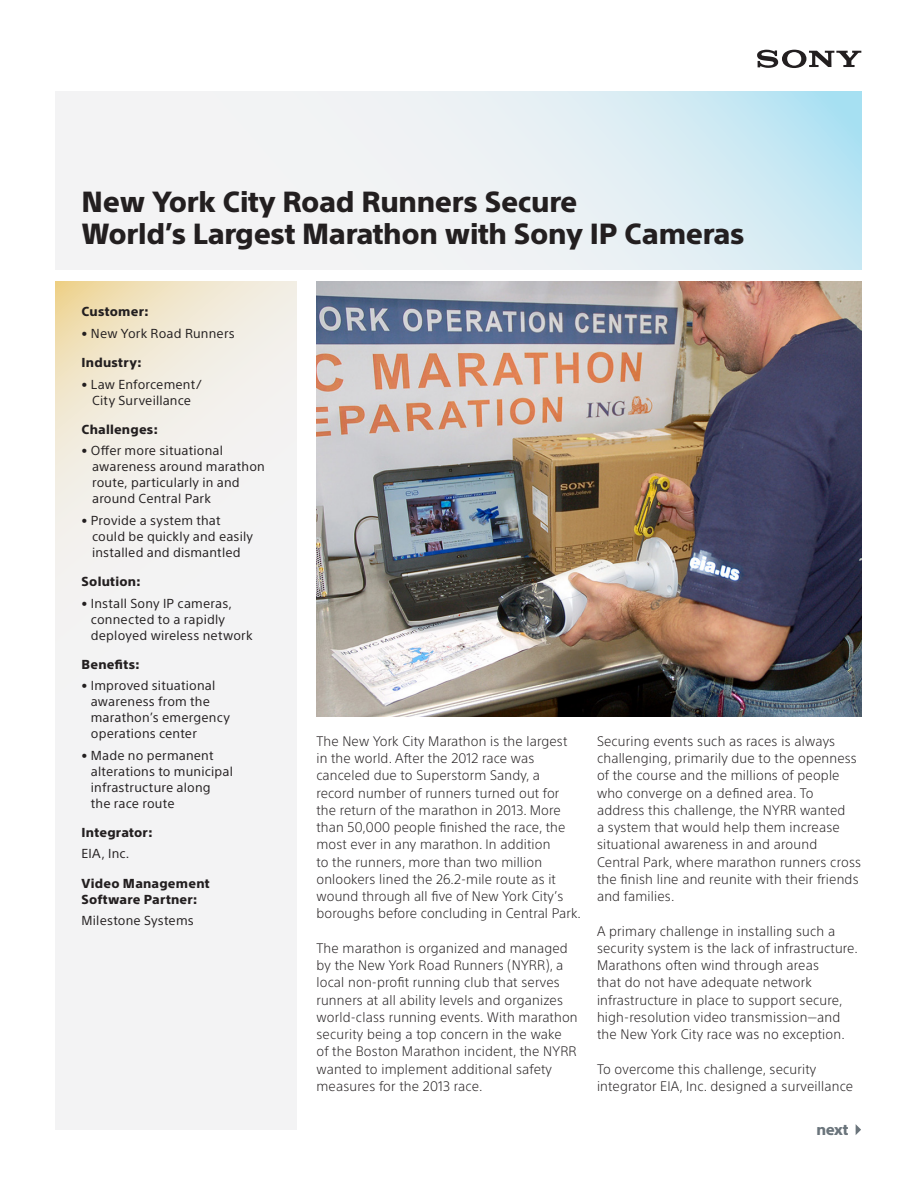
<style>
.page{position:relative;width:918px;height:1188px;background:#fff}
.page>*{position:absolute;margin:0;border:0;box-sizing:border-box;transform-origin:0 0}
.Normal__Web{font:800 28.5px/31.5px "SST Pro";letter-spacing:-.01em;color:#231f20}
.Normal__Web-2{font:800 15px "SST Pro";color:#6a747b}
.Subheads{font:300 13.5px/17.2px "SST Pro";letter-spacing:.015em;color:#231f20}
.Subheads-2{font:12.75px/15.9px "SST Pro";letter-spacing:.015em;color:#231f20}
.Subheads-3{font:800 12.75px/16px "SST Pro";letter-spacing:.015em;color:#231f20}
</style>
<div class="page">
<svg style="left:55px;top:91px;width:806px;height:179px"></svg>
<svg style="left:757px;top:50px;width:104px;height:18px"></svg>
<svg style="left:55px;top:281px;width:242px;height:421px"></svg>
<div style="left:55px;top:702px;width:242px;height:428px;background:#f3f3f4"></div>
<svg style="left:856px;top:1124px;width:5px;height:11px"></svg>
<img style="left:316px;top:281px;width:545px;height:435px">
<p class="Normal__Web" style="left:82px;top:186px;width:664px">New York City Road Runners Secure<br>World’s Largest Marathon with Sony IP Cameras</p>
<p class="Subheads-3" style="left:82px;top:304px;width:69px">Customer:</p>
<p class="Subheads-2" style="left:82px;top:325px;width:155px">• New York Road Runners</p>
<p class="Subheads-3" style="left:82px;top:355px;width:62px">Industry:</p>
<p class="Subheads-2" style="left:82px;top:376px;width:122px;text-align:center">• Law Enforcement/<br>City Surveillance</p>
<p class="Subheads-3" style="left:82px;top:421px;width:78px">Challenges:</p>
<p class="Subheads-2" style="left:92px;top:443px;width:174px;text-indent:-10px">• Offer more situational awareness around marathon route, particularly in and around Central Park</p>
<p class="Subheads-2" style="left:92px;top:512px;width:163px;text-indent:-10px">• Provide a system that could be quickly and easily installed and dismantled</p>
<p class="Subheads-3" style="left:82px;top:574px;width:61px">Solution:</p>
<p class="Subheads-2" style="left:91px;top:595px;width:163px;text-indent:-9px">• Install Sony IP cameras, connected to a rapidly deployed wireless network</p>
<p class="Subheads-3" style="left:82px;top:656px;width:60px">Benefits:</p>
<p class="Subheads-2" style="left:91px;top:678px;width:141px;text-indent:-9px">• Improved situational awareness from the marathon’s emergency operations center</p>
<p class="Subheads-2" style="left:91px;top:747px;width:144px;text-indent:-9px">• Made no permanent alterations to municipal infrastructure along the race route</p>
<p class="Subheads-3" style="left:82px;top:824px;width:73px">Integrator:</p>
<p class="Subheads-2" style="left:82px;top:846px;width:49px">EIA, Inc.</p>
<p class="Subheads-3" style="left:82px;top:875px;width:130px">Video Management<br>Software Partner:</p>
<p class="Subheads-2" style="left:82px;top:913px;width:114px">Milestone Systems</p>
<p class="Subheads" style="left:316px;top:732px;width:266px">The New York City Marathon is the largest in the world. After the 2012 race was canceled due to Superstorm Sandy, a record number of runners turned out for the return of the marathon in 2013. More than 50,000 people finished the race, the most ever in any marathon. In addition<br>to the runners, more than two million onlookers lined the 26.2-mile route as it wound through all five of New York City’s boroughs before concluding in Central Park.</p>
<p class="Subheads" style="left:316px;top:939px;width:263px">The marathon is organized and managed by the New York Road Runners (NYRR), a local non-profit running club that serves runners at all ability levels and organizes world-class running events. With marathon security being a top concern in the wake<br>of the Boston Marathon incident, the NYRR wanted to implement additional safety measures for the 2013 race.</p>
<p class="Subheads" style="left:597px;top:732px;width:266px">Securing events such as races is always challenging, primarily due to the openness of the course and the millions of people who converge on a defined area. To address this challenge, the NYRR wanted<br>a system that would help them increase situational awareness in and around Central Park, where marathon runners cross the finish line and reunite with their friends and families.</p>
<p class="Subheads" style="left:597px;top:922px;width:263px">A primary challenge in installing such a security system is the lack of infrastructure.<br>Marathons often wind through areas<br>that do not have adequate network infrastructure in place to support secure, high-resolution video transmission—and the New York City race was no exception.</p>
<p class="Subheads" style="left:597px;top:1060px;width:258px">To overcome this challenge, security integrator EIA, Inc. designed a surveillance</p>
<p class="Normal__Web-2" style="left:816px;top:1121px;width:33px">next</p>
</div>
